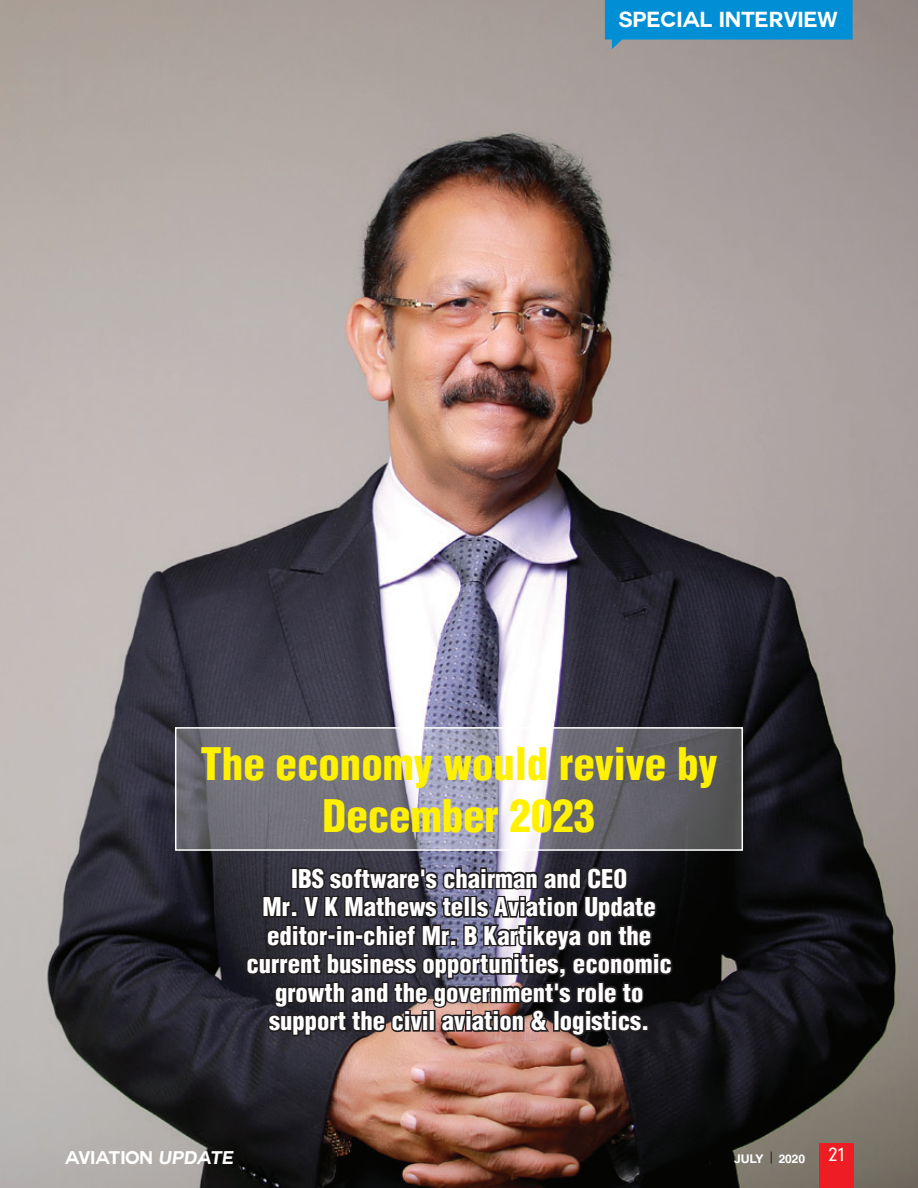
<style>
.page{position:relative;width:918px;height:1188px;background:#fff}
.page>*{position:absolute;margin:0;border:0;box-sizing:border-box;transform-origin:0 0}
.t1{font:900 condensed 42.9px/51.4px "Context Black Condensed S Si";color:#fff101;text-align:center}
.t2{font:900 condensed 24.75px/28.5px "Context Black Condensed S Si";color:#fff;text-align:center}
.t3{font:700 21.3px "Couture";color:#fff}
.t4{font:700 18px "Couture";color:#fff}
.t5{font:300 18px "Reducto Light S Si";color:#fff}
.t6{font:700 12px "Couture";color:#fff}
.s1{font-style:italic}
</style>
<div class="page">
<img style="left:0;top:0;width:918px;height:1188px">
<svg style="left:605px;top:0;width:248px;height:49px;background:#1e90c8"></svg>
<svg style="left:178px;top:730px;width:562px;height:118px;background:#81808b"></svg>
<div style="left:175px;top:727px;width:568px;height:124px;border:2px solid #fff"></div>
<svg style="left:244px;top:841px;width:430px;height:226px;background:#443c41"></svg>
<div style="left:642px;top:1024px;width:7px;height:8px;border:3px solid #231f20"></div>
<div style="left:819px;top:1144px;width:35px;height:44px;background:#ee1d23"></div>
<svg style="left:771px;top:1152px;width:1px;height:12px"></svg>
<p class="t3" style="left:619px;top:9px;width:220px">SPECIAL INTERVIEW</p>
<h1 class="t1" style="left:200px;top:738px;width:519px">The economy would revive by<br>December 2023</h1>
<p class="t2" style="left:246px;top:864px;width:427px">IBS software's chairman and CEO<br>Mr. V K Mathews tells Aviation Update editor-in-chief Mr. B Kartikeya on the current business opportunities, economic growth and the government's role to support the civil aviation &amp; logistics.</p>
<p class="t4" style="left:65px;top:1149px;width:170px">AVIATION <span class="s1">UPDATE</span></p>
<p class="t6" style="left:734px;top:1153px;width:31px">JULY</p>
<p class="t6" style="left:779px;top:1153px;width:28px">2020</p>
<p class="t5" style="left:828px;top:1143px;width:18px">21</p>
</div>
